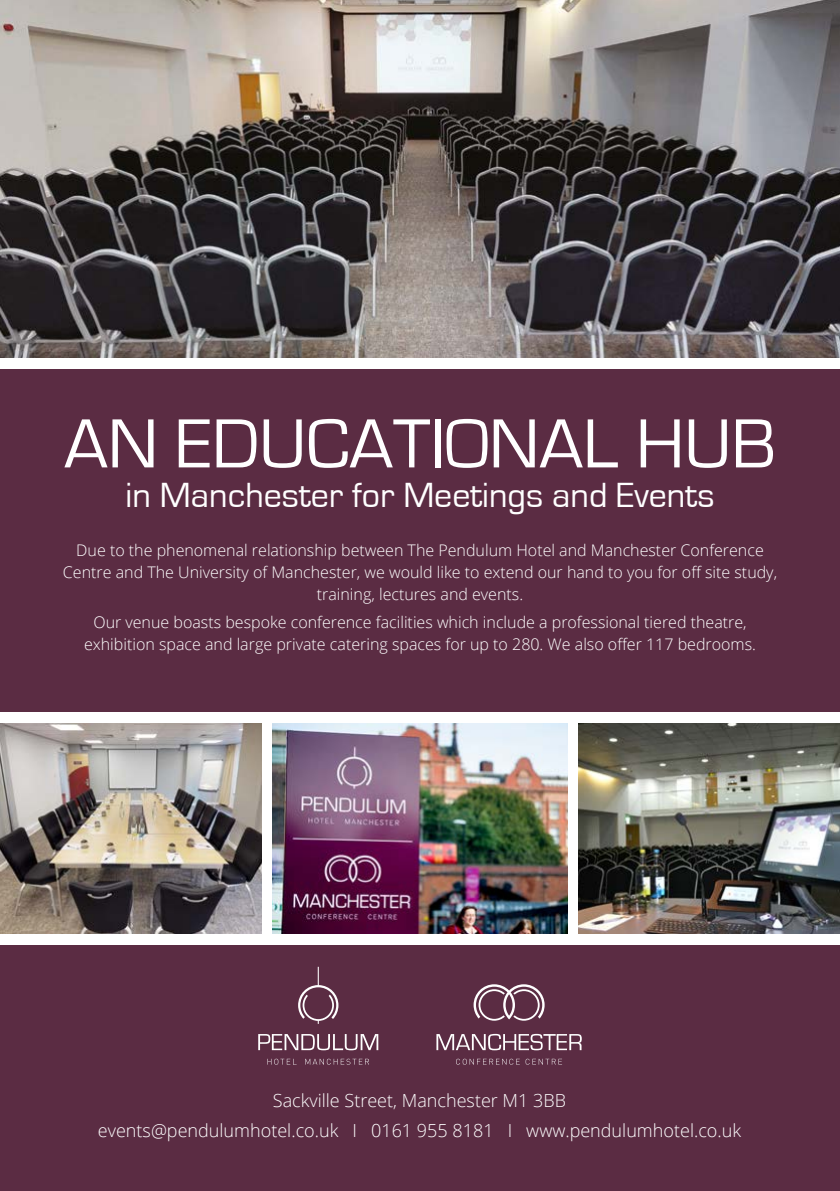
<style>
.page{position:relative;width:840px;height:1191px;background:#fff}
.page>*{position:absolute;margin:0;border:0;box-sizing:border-box;transform-origin:0 0}
.t1{font:72px "Eurostile";color:#fff}
.t2{font:36px "Eurostile";color:#fff}
.t3{font:300 18px/29.6px "Open Sans";color:#fff;text-align:center}
.t4{font:300 16px/22px "Open Sans";color:#fff;text-align:center}
</style>
<div class="page">
<div style="left:0;top:0;width:839px;height:1191px;background:#5b2c43"></div>
<div style="left:0;top:712px;width:839px;height:233px;background:#fff"></div>
<svg style="left:298px;top:966px;width:40px;height:57px"></svg>
<svg style="left:258px;top:1034px;width:120px;height:16px"></svg>
<svg style="left:267px;top:1058px;width:27px;height:6px"></svg>
<svg style="left:305px;top:1058px;width:64px;height:6px"></svg>
<svg style="left:436px;top:1034px;width:145px;height:16px"></svg>
<svg style="left:456px;top:1058px;width:63px;height:6px"></svg>
<svg style="left:525px;top:1058px;width:36px;height:6px"></svg>
<svg style="left:473px;top:984px;width:71px;height:36px"></svg>
<img style="left:272px;top:723px;width:295px;height:210px">
<img style="left:578px;top:723px;width:261px;height:210px">
<img style="left:0;top:723px;width:261px;height:210px">
<div style="left:0;top:23px;width:839px;height:346px;background:#fff"></div>
<img style="left:0;top:0;width:839px;height:358px">
<h1 class="t1" style="left:64px;top:405px;width:712px">AN EDUCATIONAL HUB</h1>
<h2 class="t2" style="left:125px;top:476px;width:590px">in Manchester for Meetings and Events</h2>
<p class="t4" style="left:63px;top:539px;width:715px">Due to the phenomenal relationship between The Pendulum Hotel and Manchester Conference<br>Centre and The University of Manchester, we would like to extend our hand to you for off site study, training, lectures and events.</p>
<p class="t4" style="left:84px;top:610px;width:673px">Our venue boasts bespoke conference facilities which include a professional tiered theatre, exhibition space and large private catering spaces for up to 280. We also offer 117 bedrooms.</p>
<p class="t3" style="left:98px;top:1085px;width:644px">Sackville Street, Manchester M1 3BB<br>events@pendulumhotel.co.uk I 0161 955 8181 I www.pendulumhotel.co.uk</p>
</div>
